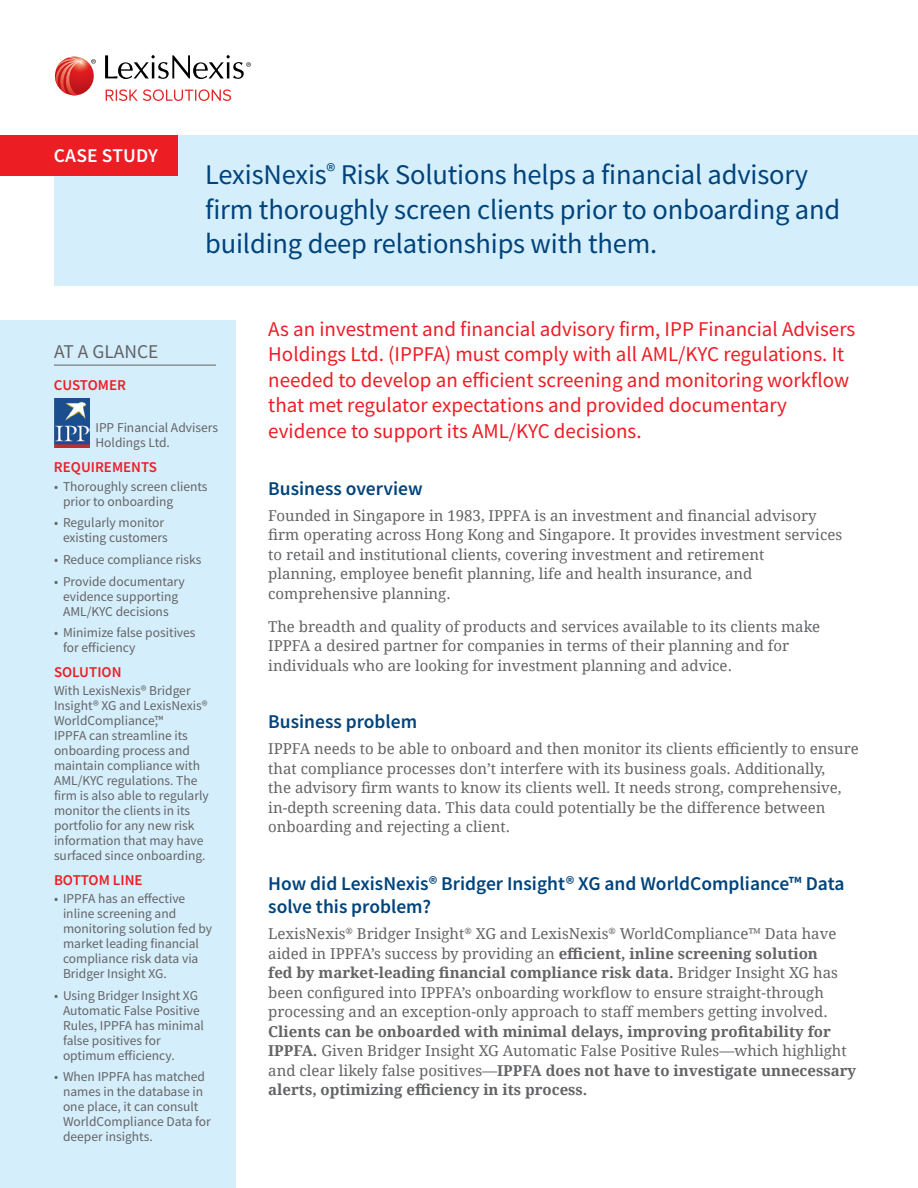
<style>
.page{position:relative;width:918px;height:1188px;background:#fff}
.page>*{position:absolute;margin:0;border:0;box-sizing:border-box;transform-origin:0 0}
.t1{font:28.5px/34.5px "Source Sans Pro";letter-spacing:-.005em;color:#00437b}
.t2{font:21px/25.5px "Source Sans Pro";color:#ed1d24}
.t3{font:600 19.5px/23.4px "Source Sans Pro";color:#00437b}
.t4{font:19.5px "Source Sans Pro";color:#636466}
.t5{font:600 19.5px "Source Sans Pro";letter-spacing:.01em;color:#fff}
.t6{font:15px/19.5px "Droid Serif";color:#636466}
.t7{font:700 15px/19.5px "Droid Serif";color:#636466}
.t8{font:600 15px "Source Sans Pro";color:#ed1d24}
.t9{font:13.5px/15px "Source Sans Pro";color:#636466}
.s1{font-weight:700}
.s2{font-weight:400}
</style>
<div class="page">
<div style="left:0;top:320px;width:236px;height:868px;background:#d5eefb"></div>
<hr style="left:54px;top:365px;width:162px;height:1px;background:#636466">
<img style="left:55px;top:398px;width:34px;height:49px">
<div style="left:54px;top:135px;width:864px;height:150px;background:#d5eefb"></div>
<div style="left:0;top:135px;width:178px;height:40px;background:#ed1d24"></div>
<svg style="left:106px;top:89px;width:125px;height:12px"></svg>
<svg style="left:105px;top:55px;width:146px;height:24px"></svg>
<svg style="left:55px;top:57px;width:41px;height:38px"></svg>
<h3 class="t5" style="left:54px;top:143px;width:106px">CASE STUDY</h3>
<h1 class="t1" style="left:205px;top:158px;width:637px">LexisNexis<sup>®</sup> Risk Solutions helps a financial advisory firm thoroughly screen clients prior to onboarding and building deep relationships with them.</h1>
<h3 class="t4" style="left:54px;top:339px;width:106px">AT A GLANCE</h3>
<p class="t8" style="left:54px;top:375px;width:73px">CUSTOMER</p>
<p class="t9" style="left:95px;top:420px;width:124px">IPP Financial Advisers<br>Holdings Ltd.</p>
<p class="t8" style="left:54px;top:457px;width:105px">REQUIREMENTS</p>
<p class="t9" style="left:63px;top:478px;width:146px;text-indent:-9px">• Thoroughly screen clients prior to onboarding</p>
<p class="t9" style="left:54px;top:515px;width:115px;text-align:right">• Regularly monitor existing customers</p>
<p class="t9" style="left:54px;top:552px;width:149px">• Reduce compliance risks</p>
<p class="t9" style="left:54px;top:574px;width:132px;text-align:center">• Provide documentary evidence supporting<br>AML/KYC decisions</p>
<p class="t9" style="left:63px;top:625px;width:134px;text-indent:-9px">• Minimize false positives for efficiency</p>
<p class="t8" style="left:54px;top:662px;width:69px">SOLUTION</p>
<p class="t9" style="left:54px;top:683px;width:156px">With LexisNexis® Bridger<br>Insight® XG and LexisNexis®<br>WorldCompliance,™<br>IPPFA can streamline its onboarding process and maintain compliance with<br>AML/KYC regulations. The firm is also able to regularly monitor the clients in its portfolio for any new risk information that may have surfaced since onboarding.</p>
<p class="t8" style="left:54px;top:870px;width:90px">BOTTOM LINE</p>
<p class="t9" style="left:63px;top:891px;width:151px;text-indent:-9px">• IPPFA has an effective inline screening and monitoring solution fed by market leading financial compliance risk data via<br>Bridger Insight XG.</p>
<p class="t9" style="left:63px;top:988px;width:143px;text-indent:-9px">• Using Bridger Insight XG<br>Automatic False Positive<br>Rules, IPPFA has minimal false positives for optimum efficiency.</p>
<p class="t9" style="left:63px;top:1069px;width:149px;text-indent:-9px">• When IPPFA has matched names in the database in one place, it can consult<br>WorldCompliance Data for deeper insights.</p>
<p class="t2" style="left:268px;top:316px;width:589px">As an investment and financial advisory firm, IPP Financial Advisers Holdings Ltd. (IPPFA) must comply with all AML/KYC regulations. It needed to develop an efficient screening and monitoring workflow that met regulator expectations and provided documentary evidence to support its AML/KYC decisions.</p>
<h3 class="t3" style="left:268px;top:476px;width:156px">Business overview</h3>
<p class="t6" style="left:268px;top:505px;width:575px">Founded in Singapore in 1983, IPPFA is an investment and financial advisory firm operating across Hong Kong and Singapore. It provides investment services to retail and institutional clients, covering investment and retirement<br>planning, employee benefit planning, life and health insurance, and comprehensive planning.</p>
<p class="t6" style="left:268px;top:616px;width:553px">The breadth and quality of products and services available to its clients make<br>IPPFA a desired partner for companies in terms of their planning and for individuals who are looking for investment planning and advice.</p>
<h3 class="t3" style="left:268px;top:710px;width:150px">Business problem</h3>
<p class="t6" style="left:268px;top:739px;width:592px">IPPFA needs to be able to onboard and then monitor its clients efficiently to ensure that compliance processes don’t interfere with its business goals. Additionally,<br>the advisory firm wants to know its clients well. It needs strong, comprehensive, in-depth screening data. This data could potentially be the difference between onboarding and rejecting a client.</p>
<h3 class="t3" style="left:268px;top:871px;width:578px">How did LexisNexis® Bridger Insight® XG and WorldCompliance™ Data solve this problem?</h3>
<p class="t6" style="left:268px;top:924px;width:571px">LexisNexis<sup>®</sup> Bridger Insight<sup>®</sup> XG and LexisNexis<sup>®</sup> WorldCompliance™ Data have aided in IPPFA’s success by providing an <span class="s1">efficient, inline screening solution fed by market-leading financial compliance risk data.</span> Bridger Insight XG has been configured into IPPFA’s onboarding workflow to ensure straight-through processing and an exception-only approach to staff members getting involved.</p>
<p class="t7" style="left:268px;top:1021px;width:589px">Clients can be onboarded with minimal delays, improving profitability for IPPFA. <span class="s2">Given Bridger Insight XG Automatic False Positive Rules—which highlight and clear likely false positives—</span>IPPFA does not have to investigate unnecessary alerts, optimizing efficiency in its process.</p>
</div>
